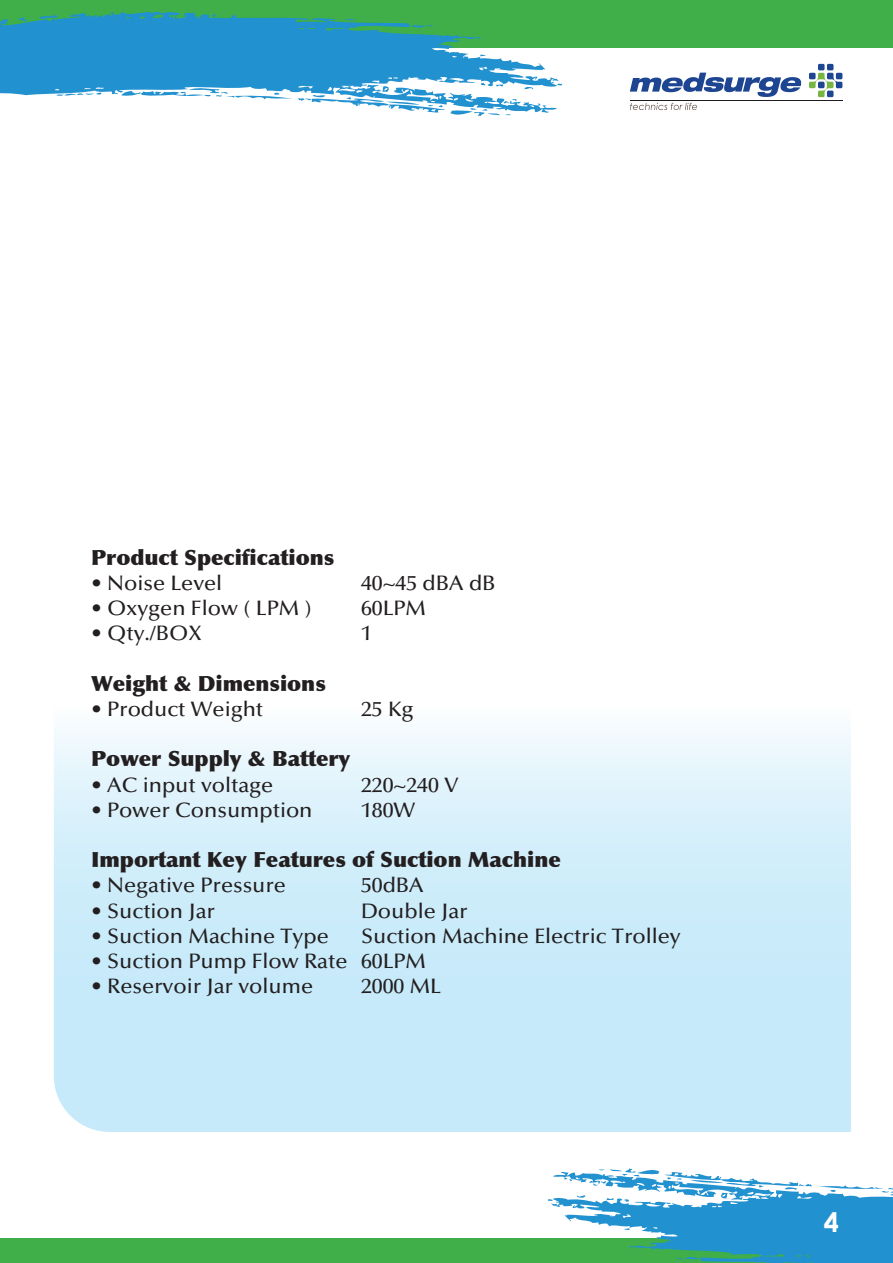
<style>
.page{position:relative;width:893px;height:1263px;background:#fff}
.page>*{position:absolute;margin:0;border:0;box-sizing:border-box;transform-origin:0 0}
.t1{font:700 27px "Century Gothic";color:#fff}
.t2{font:500 21px "Optima LT Std";color:#231f20;scale:1.04 1}
.t3{font:900 21px "Optima LT Std";color:#231f20;scale:1.04 1}
</style>
<div class="page">
<div style="left:0;top:0;width:892px;height:48px;background:#40ae49"></div>
<div style="left:0;top:1239px;width:892px;height:24px;background:#40ae49"></div>
<svg style="left:809px;top:64px;width:33px;height:33px"></svg>
<svg style="left:630px;top:103px;width:67px;height:7px"></svg>
<svg style="left:630px;top:73px;width:171px;height:24px"></svg>
<svg style="left:0;top:11px;width:559px;height:102px;fill:#2291d0"></svg>
<svg style="left:211px;top:14px;width:7px;height:3px"></svg>
<svg style="left:410px;top:24px;width:23px;height:6px"></svg>
<svg style="left:480px;top:54px;width:6px;height:2px"></svg>
<svg style="left:121px;top:83px;width:395px;height:33px"></svg>
<svg style="left:548px;top:1168px;width:344px;height:95px"></svg>
<svg style="left:54px;top:729px;width:797px;height:403px;background:#d0edfa"></svg>
<p class="t3" style="left:91px;top:544px;width:235px">Product Specifications</p>
<p class="t2" style="left:91px;top:571px;width:128px">• Noise Level</p>
<p class="t2" style="left:361px;top:571px;width:131px">40~45 dBA dB</p>
<p class="t2" style="left:91px;top:596px;width:214px">• Oxygen Flow ( LPM )</p>
<p class="t2" style="left:361px;top:596px;width:64px">60LPM</p>
<p class="t2" style="left:91px;top:621px;width:108px">• Qty./BOX</p>
<p class="t2" style="left:361px;top:621px;width:12px">1</p>
<p class="t3" style="left:91px;top:670px;width:227px">Weight &amp; Dimensions</p>
<p class="t2" style="left:91px;top:697px;width:167px">• Product Weight</p>
<p class="t2" style="left:361px;top:697px;width:52px">25 Kg</p>
<p class="t3" style="left:91px;top:746px;width:251px">Power Supply &amp; Battery</p>
<p class="t2" style="left:91px;top:773px;width:177px">• AC input voltage</p>
<p class="t2" style="left:361px;top:773px;width:95px">220~240 V</p>
<p class="t2" style="left:91px;top:798px;width:215px">• Power Consumption</p>
<p class="t2" style="left:361px;top:798px;width:54px">180W</p>
<p class="t3" style="left:91px;top:847px;width:453px">Important Key Features of Suction Machine</p>
<p class="t2" style="left:91px;top:873px;width:189px">• Negative Pressure</p>
<p class="t2" style="left:361px;top:873px;width:62px">50dBA</p>
<p class="t2" style="left:91px;top:899px;width:121px">• Suction Jar</p>
<p class="t2" style="left:361px;top:899px;width:104px">Double Jar</p>
<p class="t2" style="left:91px;top:924px;width:230px">• Suction Machine Type</p>
<p class="t2" style="left:361px;top:924px;width:309px">Suction Machine Electric Trolley</p>
<p class="t2" style="left:91px;top:949px;width:324px">• Suction Pump Flow Rate 60LPM</p>
<p class="t2" style="left:91px;top:974px;width:215px">• Reservoir Jar volume</p>
<p class="t2" style="left:361px;top:974px;width:79px">2000 ML</p>
<p class="t1" style="left:824px;top:1202px;width:17px">4</p>
</div>
